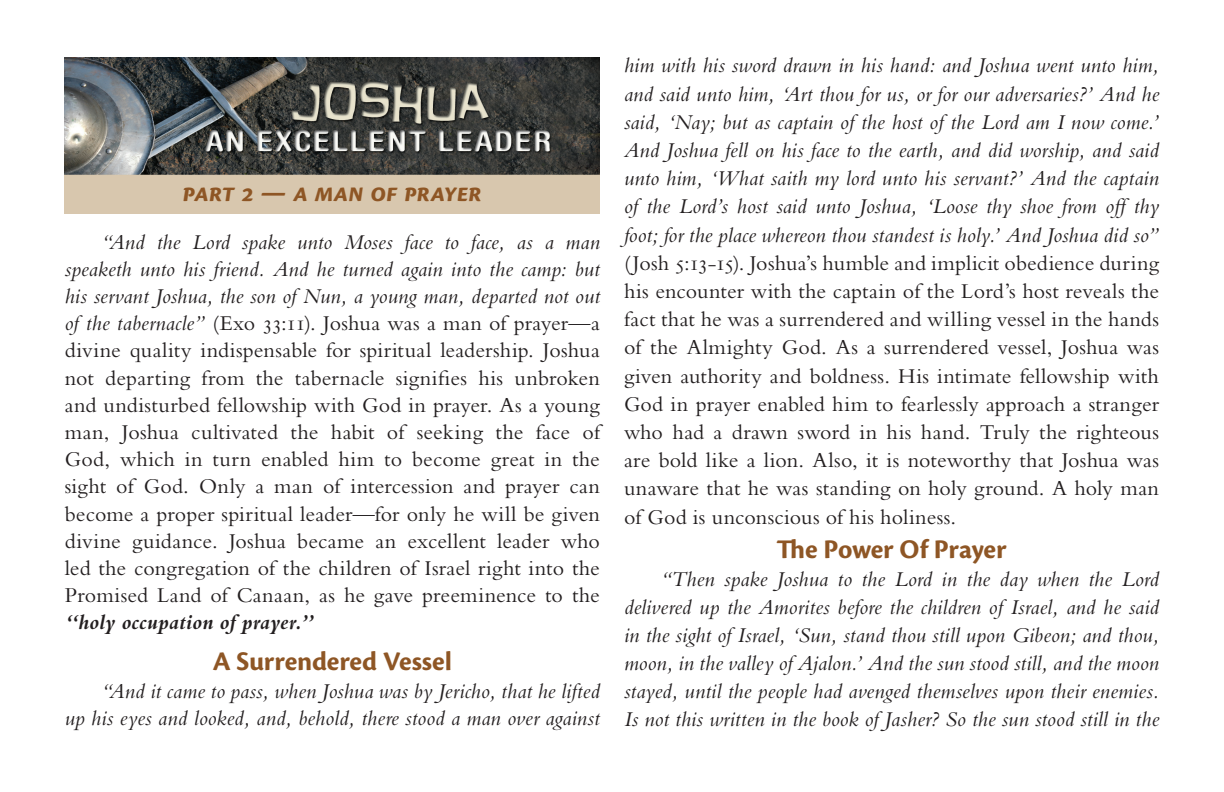
<style>
.page{position:relative;width:1224px;height:792px;background:#fff}
.page>*{position:absolute;margin:0;border:0;box-sizing:border-box;transform-origin:0 0}
._03_God_Our_Father_S{font:700 28px "Cronos Pro";letter-spacing:-.005em;color:#8e5625}
._05_Workmanship_Subt{font:italic 700 28px "Cronos Pro";letter-spacing:-.005em;color:#8e5625}
._03_God_Our_Father{font:22px/28.2px "Bembo Std";letter-spacing:.005em;color:#231f20;text-align:justify}
._03_God_Our_Father-2{font:italic 22px/28px "Bembo Std";letter-spacing:.005em;color:#231f20;text-align:right}
.s1{font-style:italic}
.s2{font-weight:700;font-style:italic}
</style>
<div class="page">
<img style="left:65px;top:58px;width:535px;height:155px">
<p class="_05_Workmanship_Subt" style="left:183px;top:176px;width:301px">part 2 — a man of prayer</p>
<p class="_03_God_Our_Father" style="left:65px;top:228px;width:537px;line-height:27.2px;text-indent:36px"><span class="s1">“And the Lord spake unto Moses face to face, as a man speaketh unto his friend. And he turned again into the camp: but his servant Joshua, the son of Nun, a young man, departed not out of the tabernacle”</span> (Exo 33:11). Joshua was a man of prayer—a divine quality indispensable for spiritual leadership. Joshua not departing from the tabernacle signifies his unbroken and undisturbed fellowship with God in prayer. As a young man, Joshua cultivated the habit of seeking the face of God, which in turn enabled him to become great in the sight of God. Only a man of intercession and prayer can become a proper spiritual leader—for only he will be given divine guidance. Joshua became an excellent leader who led the congregation of the children of Israel right into the Promised Land of Canaan, as he gave preeminence to the <span class="s2">“holy occupation of prayer.”</span></p>
<p class="_03_God_Our_Father_S" style="left:213px;top:645px;width:241px">A Surrendered Vessel</p>
<p class="_03_God_Our_Father-2" style="left:65px;top:677px;width:537px">“And it came to pass, when Joshua was by Jericho, that he lifted<br>up his eyes and looked, and, behold, there stood a man over against</p>
<p class="_03_God_Our_Father" style="left:624px;top:51px;width:537px"><span class="s1">him with his sword drawn in his hand: and Joshua went unto him, and said unto him, ‘Art thou for us, or for our adversaries?’ And he said, ‘Nay; but as captain of the host of the Lord am I now come.’ And Joshua fell on his face to the earth, and did worship, and said unto him, ‘What saith my lord unto his servant?’ And the captain of the Lord’s host said unto Joshua, ‘Loose thy shoe from offthy foot; for the place whereon thou standest is holy.’ And Joshua did so” </span>(Josh 5:13-15). Joshua’s humble and implicit obedience during his encounter with the captain of the Lord’s host reveals the fact that he was a surrendered and willing vessel in the hands of the Almighty God. As a surrendered vessel, Joshua was given authority and boldness. His intimate fellowship with God in prayer enabled him to fearlessly approach a stranger who had a drawn sword in his hand. Truly the righteous are bold like a lion. Also, it is noteworthy that Joshua was unaware that he was standing on holy ground. A holy man of God is unconscious of his holiness.</p>
<p class="_03_God_Our_Father_S" style="left:777px;top:533px;width:231px">The Power Of Prayer</p>
<p class="_03_God_Our_Father-2" style="left:624px;top:564px;width:537px;text-align:justify;text-indent:36px">“Then spake Joshua to the Lord in the day when the Lord delivered up the Amorites before the children of Israel, and he said in the sight of Israel, ‘Sun, stand thou still upon Gibeon; and thou, moon, in the valley of Ajalon.’ And the sun stood still, and the moon stayed, until the people had avenged themselves upon their enemies.<br>Is not this written in the book of Jasher? So the sun stood still in the</p>
</div>
